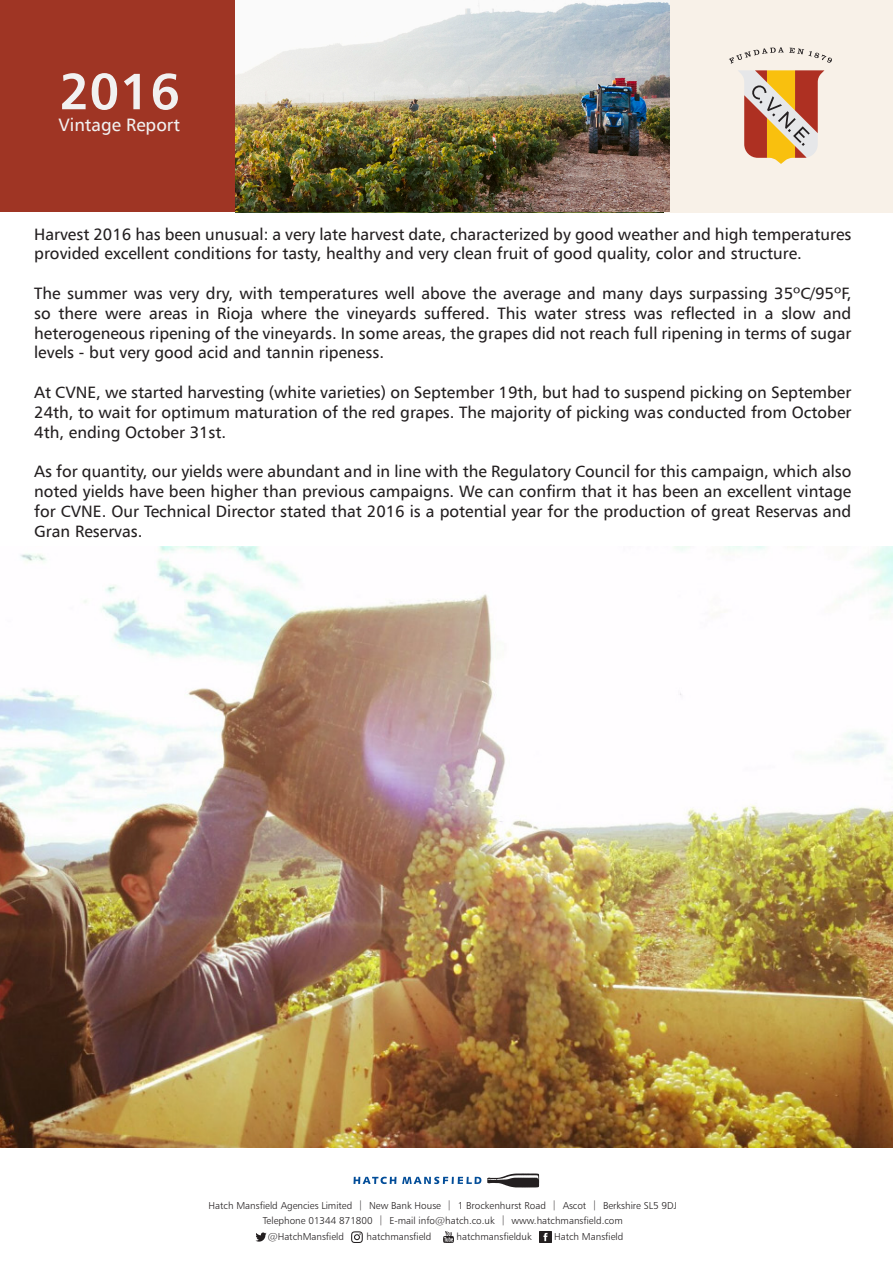
<style>
.page{position:relative;width:893px;height:1263px;background:#fff}
.page>*{position:absolute;margin:0;border:0;box-sizing:border-box;transform-origin:0 0}
.t1{font:700 51px "Humanist 777 BT";color:#f1f1f1}
.t2{font:18px "Humanist 777 BT";color:#f1f1f1}
.t3{font:16.5px/19.8px "Humanist 777 BT";color:#231f20;text-align:justify}
.t4{font:10.05px/14.7px "Humanist 777 BT Light B";color:#231f20;text-align:center}
</style>
<div class="page">
<div style="left:0;top:0;width:664px;height:212px;background:#9f3524"></div>
<div style="left:664px;top:0;width:229px;height:212px;background:#f8f1e8"></div>
<img style="left:236px;top:0;width:433px;height:211px">
<svg style="left:487px;top:1173px;width:52px;height:14px"></svg>
<svg style="left:402px;top:1177px;width:79px;height:7px"></svg>
<svg style="left:354px;top:1177px;width:42px;height:7px"></svg>
<svg style="left:255px;top:1232px;width:12px;height:10px"></svg>
<svg style="left:351px;top:1231px;width:12px;height:12px"></svg>
<svg style="left:443px;top:1231px;width:11px;height:12px"></svg>
<svg style="left:540px;top:1231px;width:11px;height:12px"></svg>
<svg style="left:738px;top:70px;width:86px;height:94px"></svg>
<svg style="left:729px;top:47px;width:103px;height:17px"></svg>
<img style="left:0;top:547px;width:893px;height:601px">
<p class="t1" style="left:59px;top:59px;width:122px">2016</p>
<p class="t2" style="left:58px;top:113px;width:123px">Vintage Report</p>
<p class="t3" style="left:34px;top:224px;width:819px">Harvest 2016 has been unusual: a very late harvest date, characterized by good weather and high temperatures provided excellent conditions for tasty, healthy and very clean fruit of good quality, color and structure.</p>
<p class="t3" style="left:34px;top:283px;width:819px">The summer was very dry, with temperatures well above the average and many days surpassing 35ºC/95ºF, so there were areas in Rioja where the vineyards suffered. This water stress was reflected in a slow and heterogeneous ripening of the vineyards. In some areas, the grapes did not reach full ripening in terms of sugar levels - but very good acid and tannin ripeness.</p>
<p class="t3" style="left:34px;top:382px;width:819px">At CVNE, we started harvesting (white varieties) on September 19th, but had to suspend picking on September 24th, to wait for optimum maturation of the red grapes. The majority of picking was conducted from October 4th, ending October 31st.</p>
<p class="t3" style="left:34px;top:461px;width:819px">As for quantity, our yields were abundant and in line with the Regulatory Council for this campaign, which also noted yields have been higher than previous campaigns. We can confirm that it has been an excellent vintage for CVNE. Our Technical Director stated that 2016 is a potential year for the production of great Reservas and Gran Reservas.</p>
<p class="t4" style="left:209px;top:1198px;width:470px">Hatch Mansfield Agencies Limited | New Bank House | 1 Brockenhurst Road | Ascot | Berkshire SL5 9DJ<br>Telephone 01344 871800 | E-mail info@hatch.co.uk | www.hatchmansfield.com</p>
<p class="t4" style="left:268px;top:1229px;width:78px">@HatchMansfield</p>
<p class="t4" style="left:367px;top:1229px;width:66px">hatchmansfield</p>
<p class="t4" style="left:457px;top:1229px;width:77px">hatchmansfielduk</p>
<p class="t4" style="left:554px;top:1229px;width:71px">Hatch Mansfield</p>
</div>
